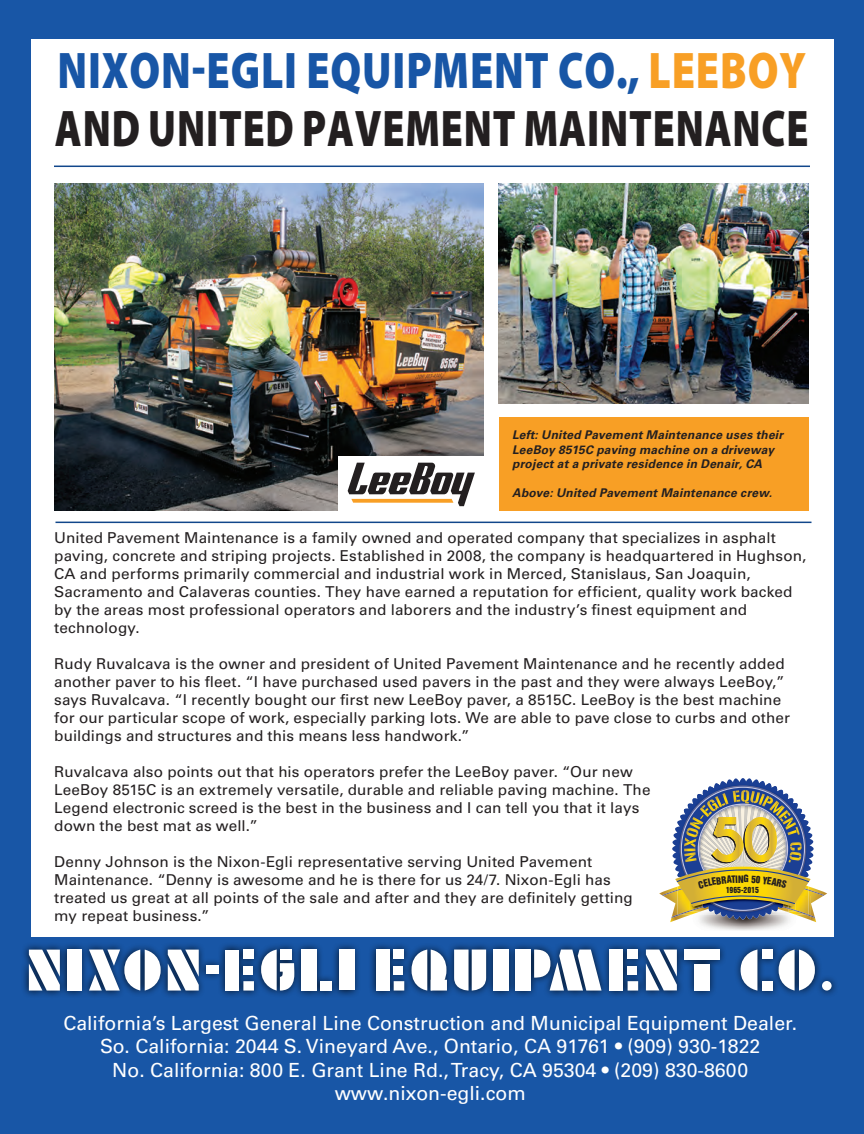
<style>
.page{position:relative;width:864px;height:1134px;background:#1856a6}
.page>*{position:absolute;margin:0;border:0;box-sizing:border-box;transform-origin:0 0}
.t1{font:900 51.75px/58.1px "Myriad Pro";letter-spacing:.02em;color:#231f20;scale:.77 1}
.t2{font:19.5px/23.4px "Univers LT Std";color:#fff;text-align:center}
.t3{font:15px/18px "Univers LT Std";letter-spacing:.01em;color:#231f20}
.t4{font:italic 700 12px/14.4px "Univers LT Std";letter-spacing:.015em;color:#231f20}
.t5{font:7.65px "Swiss 921 BT Regular A";color:#231f20}
.s1{color:#1856a6}
.s2{color:#f89f25}
</style>
<div class="page">
<div style="left:31px;top:39px;width:802px;height:897px;background:#fff"></div>
<div style="left:21px;top:942px;width:818px;height:56px;background:#231f20;opacity:.85"></div>
<div style="left:628px;top:950px;width:10px;height:9px;background:#fff"></div>
<svg style="left:628px;top:981px;width:10px;height:10px"></svg>
<div style="left:628px;top:966px;width:9px;height:8px;background:#fff"></div>
<div style="left:609px;top:950px;width:14px;height:41px;background:#fff"></div>
<svg style="left:168px;top:950px;width:31px;height:41px"></svg>
<div style="left:243px;top:950px;width:11px;height:9px;background:#fff"></div>
<svg style="left:243px;top:981px;width:11px;height:10px"></svg>
<div style="left:243px;top:966px;width:10px;height:8px;background:#fff"></div>
<div style="left:225px;top:950px;width:14px;height:41px;background:#fff"></div>
<div style="left:394px;top:950px;width:10px;height:9px;background:#fff"></div>
<svg style="left:394px;top:981px;width:10px;height:10px"></svg>
<div style="left:394px;top:966px;width:9px;height:8px;background:#fff"></div>
<div style="left:376px;top:950px;width:14px;height:41px;background:#fff"></div>
<svg style="left:779px;top:950px;width:36px;height:41px"></svg>
<div style="left:67px;top:950px;width:15px;height:41px;background:#fff"></div>
<div style="left:206px;top:965px;width:12px;height:8px;background:#fff"></div>
<div style="left:684px;top:950px;width:35px;height:10px;background:#fff"></div>
<div style="left:694px;top:964px;width:15px;height:26px;background:#fff"></div>
<svg style="left:454px;top:950px;width:32px;height:41px"></svg>
<svg style="left:261px;top:950px;width:33px;height:41px"></svg>
<div style="left:320px;top:981px;width:12px;height:10px;background:#fff"></div>
<div style="left:301px;top:950px;width:16px;height:41px;background:#fff"></div>
<div style="left:339px;top:950px;width:15px;height:40px;background:#fff"></div>
<div style="left:493px;top:950px;width:16px;height:41px;background:#fff"></div>
<svg style="left:534px;top:949px;width:68px;height:42px;background:#a7b8cf"></svg>
<div style="left:516px;top:950px;width:15px;height:41px;background:#fff"></div>
<svg style="left:412px;top:950px;width:35px;height:41px"></svg>
<svg style="left:741px;top:950px;width:16px;height:41px"></svg>
<div style="left:762px;top:950px;width:11px;height:9px;background:#fff"></div>
<div style="left:762px;top:981px;width:11px;height:10px;background:#fff"></div>
<svg style="left:29px;top:950px;width:31px;height:41px"></svg>
<svg style="left:646px;top:950px;width:31px;height:40px"></svg>
<div style="left:822px;top:981px;width:10px;height:10px;background:#fff;border-radius:50%"></div>
<svg style="left:89px;top:950px;width:72px;height:41px;background:#9eb1ca"></svg>
<div style="left:616px;top:76px;width:12px;height:14px;border:3px solid #fff;border-radius:50%"></div>
<svg style="left:624px;top:77px;width:4px;height:12px"></svg>
<img style="left:700px;top:922px;width:89px;height:8px">
<hr style="left:54px;top:166px;width:756px;height:1px;background:#11478b">
<hr style="left:56px;top:522px;width:756px;height:1px;background:#11478b">
<div style="left:499px;top:417px;width:309px;height:93px;background:#f89f25"></div>
<img style="left:499px;top:183px;width:309px;height:221px">
<img style="left:54px;top:183px;width:429px;height:327px">
<div style="left:338px;top:456px;width:147px;height:56px;background:#fff"></div>
<svg style="left:348px;top:463px;width:127px;height:43px"></svg>
<svg style="left:659px;top:778px;width:168px;height:144px"></svg>
<h1 class="t1" style="left:55px;top:39px;width:980px"><span class="s1">NIXON-EGLI EQUIPMENT CO.,</span> <span class="s2">LEEBOY<br></span>AND UNITED PAVEMENT MAINTENANCE</h1>
<p class="t4" style="left:512px;top:428px;width:273px">Left: United Pavement Maintenance uses their<br>LeeBoy 8515C paving machine on a driveway project at a private residence in Denair, CA</p>
<p class="t4" style="left:512px;top:486px;width:261px">Above: United Pavement Maintenance crew.</p>
<p class="t3" style="left:54px;top:529px;width:754px">United Pavement Maintenance is a family owned and operated company that specializes in asphalt paving, concrete and striping projects. Established in 2008, the company is headquartered in Hughson, CA and performs primarily commercial and industrial work in Merced, Stanislaus, San Joaquin, Sacramento and Calaveras counties. They have earned a reputation for efficient, quality work backed by the areas most professional operators and laborers and the industry’s finest equipment and technology.</p>
<p class="t3" style="left:54px;top:655px;width:737px">Rudy Ruvalcava is the owner and president of United Pavement Maintenance and he recently added another paver to his fleet. “I have purchased used pavers in the past and they were always LeeBoy,” says Ruvalcava. “I recently bought our first new LeeBoy paver, a 8515C. LeeBoy is the best machine for our particular scope of work, especially parking lots. We are able to pave close to curbs and other buildings and structures and this means less handwork.”</p>
<p class="t3" style="left:54px;top:763px;width:598px">Ruvalcava also points out that his operators prefer the LeeBoy paver. “Our new LeeBoy 8515C is an extremely versatile, durable and reliable paving machine. The Legend electronic screed is the best in the business and I can tell you that it lays down the best mat as well.”</p>
<p class="t3" style="left:54px;top:853px;width:580px">Denny Johnson is the Nixon-Egli representative serving United Pavement Maintenance. “Denny is awesome and he is there for us 24/7. Nixon-Egli has treated us great at all points of the sale and after and they are definitely getting my repeat business.”</p>
<p class="t5" style="left:726px;top:885px;width:35px">1965-2015</p>
<p class="t2" style="left:63px;top:1011px;width:735px">California’s Largest General Line Construction and Municipal Equipment Dealer.<br>So. California: 2044 S. Vineyard Ave., Ontario, CA 91761 • (909) 930-1822<br>No. California: 800 E. Grant Line Rd., Tracy, CA 95304 • (209) 830-8600 www.nixon-egli.com</p>
</div>
